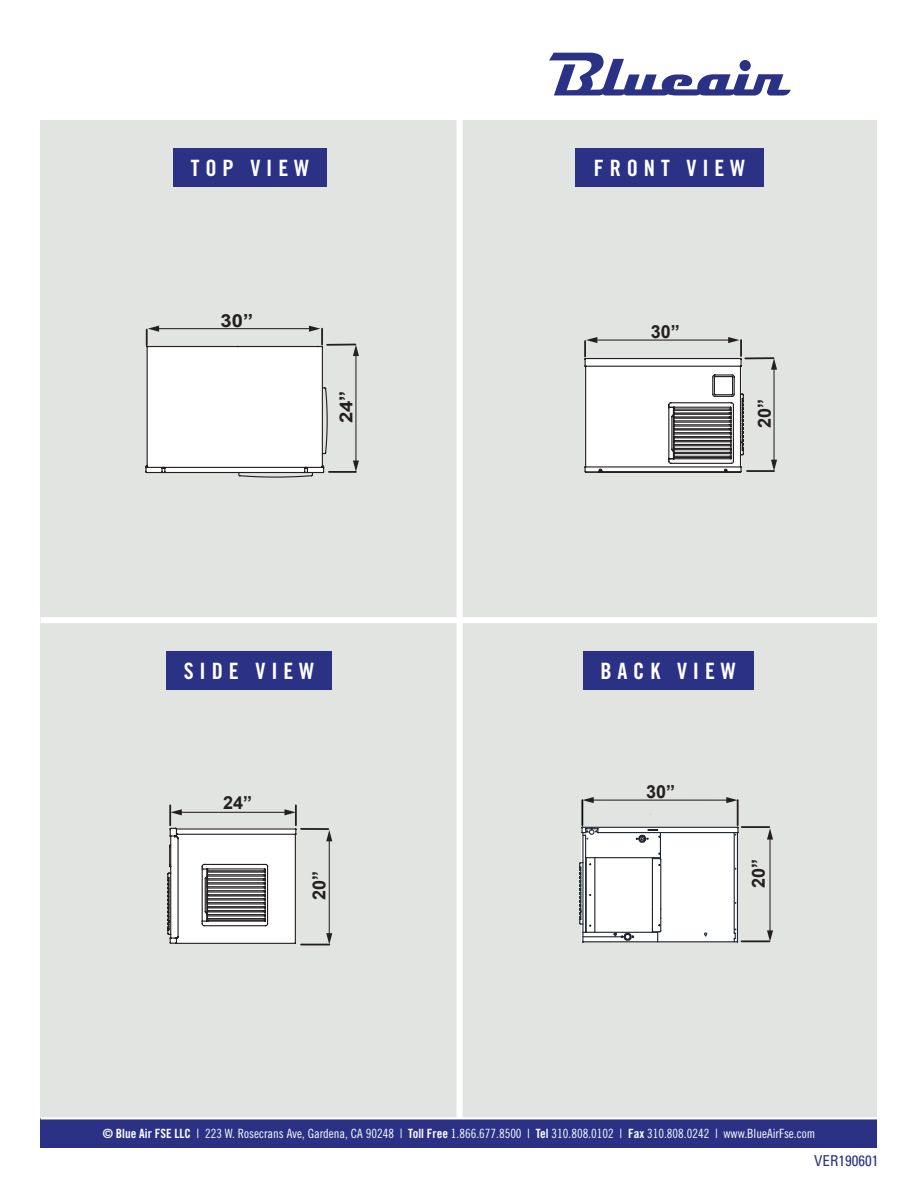
<style>
.page{position:relative;width:918px;height:1188px;background:#fff}
.page>*{position:absolute;margin:0;border:0;box-sizing:border-box;transform-origin:0 0}
.Heading{font:22.5px "Trade Gothic LT Std Bd Cn 20";letter-spacing:.26em;color:#fff}
.t1{font:700 18px "Arial";color:#231f20}
.t2{font:700 18px "Arial";color:#231f20;scale:1.12 1}
.t3{font:700 18px "Arial";color:#231f20;scale:1.13 1}
.t4{font:condensed 15px "Univers LT Std";color:#2b3484}
.t5{font:12.75px "Trade Gothic LT Std Cn 18";color:#fff}
.s1{font-family:"Trade Gothic LT Std Bd Cn 20"}
</style>
<div class="page">
<div style="left:40px;top:120px;width:838px;height:1000px;background:#e2e4e2"></div>
<div style="left:40px;top:617px;width:838px;height:6px;background:#fff"></div>
<div style="left:173px;top:148px;width:154px;height:38px;background:#2b3285"></div>
<div style="left:575px;top:148px;width:189px;height:38px;background:#2b3285"></div>
<div style="left:166px;top:651px;width:166px;height:39px;background:#2b3285"></div>
<div style="left:583px;top:651px;width:170px;height:39px;background:#2b3285"></div>
<div style="left:40px;top:1118px;width:838px;height:30px;background:#2b3285"></div>
<hr style="left:40px;top:1117px;width:839px;height:2px;background:#fff">
<div style="left:457px;top:120px;width:6px;height:998px;background:#fff"></div>
<hr style="left:329px;top:471px;width:27px;height:2px;background:#252122">
<hr style="left:327px;top:344px;width:28px;height:2px;background:#252122">
<hr style="left:355px;top:354px;width:1px;height:109px;background:#252122">
<svg style="left:353px;top:461px;width:6px;height:11px"></svg>
<svg style="left:353px;top:345px;width:6px;height:11px"></svg>
<svg style="left:145px;top:326px;width:183px;height:152px"></svg>
<hr style="left:747px;top:470px;width:27px;height:2px;background:#252122">
<hr style="left:745px;top:357px;width:29px;height:2px;background:#252122">
<hr style="left:774px;top:368px;width:1px;height:94px;background:#252122">
<svg style="left:771px;top:460px;width:6px;height:11px"></svg>
<svg style="left:771px;top:358px;width:6px;height:12px"></svg>
<svg style="left:584px;top:337px;width:161px;height:136px"></svg>
<hr style="left:169px;top:805px;width:2px;height:20px;background:#231f20">
<hr style="left:295px;top:805px;width:2px;height:20px;background:#231f20">
<hr style="left:180px;top:812px;width:107px;height:1px;background:#231f20">
<svg style="left:171px;top:809px;width:11px;height:6px"></svg>
<svg style="left:284px;top:809px;width:11px;height:6px"></svg>
<svg style="left:167px;top:827px;width:165px;height:118px"></svg>
<hr style="left:742px;top:826px;width:27px;height:2px;background:#231f20">
<hr style="left:741px;top:940px;width:28px;height:2px;background:#231f20">
<hr style="left:581px;top:800px;width:2px;height:25px;background:#0c0e0d">
<hr style="left:737px;top:800px;width:2px;height:25px;background:#231f20">
<hr style="left:592px;top:800px;width:136px;height:1px;background:#231f20">
<svg style="left:582px;top:797px;width:12px;height:6px"></svg>
<svg style="left:726px;top:797px;width:12px;height:6px"></svg>
<hr style="left:770px;top:838px;width:1px;height:94px;background:#252122">
<svg style="left:767px;top:930px;width:6px;height:12px"></svg>
<svg style="left:767px;top:828px;width:6px;height:12px"></svg>
<svg style="left:579px;top:826px;width:160px;height:117px;background:#ebebec"></svg>
<svg style="left:549px;top:53px;width:242px;height:43px"></svg>
<div style="left:740px;top:60px;width:11px;height:11px;background:#2b3285;border-radius:50%"></div>
<p class="Heading" style="left:191px;top:155px;width:120px">TOP VIEW</p>
<p class="Heading" style="left:594px;top:154px;width:153px">FRONT VIEW</p>
<h2 class="t2" style="left:221px;top:309px;width:31px">30”</h2>
<h2 class="t1" style="left:651px;top:320px;width:31px">30”</h2>
<h2 class="t3" style="left:334px;top:423px;width:30px;rotate:-90deg">24”</h2>
<h2 class="t1" style="left:752px;top:428px;width:31px;rotate:-90deg">20”</h2>
<p class="Heading" style="left:184px;top:657px;width:132px">SIDE VIEW</p>
<p class="Heading" style="left:600px;top:657px;width:137px">BACK VIEW</p>
<h2 class="t1" style="left:223px;top:791px;width:31px">24”</h2>
<h2 class="t1" style="left:646px;top:779px;width:31px">30”</h2>
<h2 class="t1" style="left:307px;top:900px;width:31px;rotate:-90deg">20”</h2>
<h2 class="t1" style="left:747px;top:888px;width:31px;rotate:-90deg">20”</h2>
<p class="t5" style="left:103px;top:1126px;width:714px"><span class="s1">© Blue Air FSE LLC</span> | 223 W. Rosecrans Ave, Gardena, CA 90248 | <span class="s1">Toll Free</span> 1.866.677.8500 | <span class="s1">Tel</span> 310.808.0102 | <span class="s1">Fax</span> 310.808.0242 | www.BlueAirFse.com</p>
<p class="t4" style="left:814px;top:1151px;width:66px">VER190601</p>
</div>
